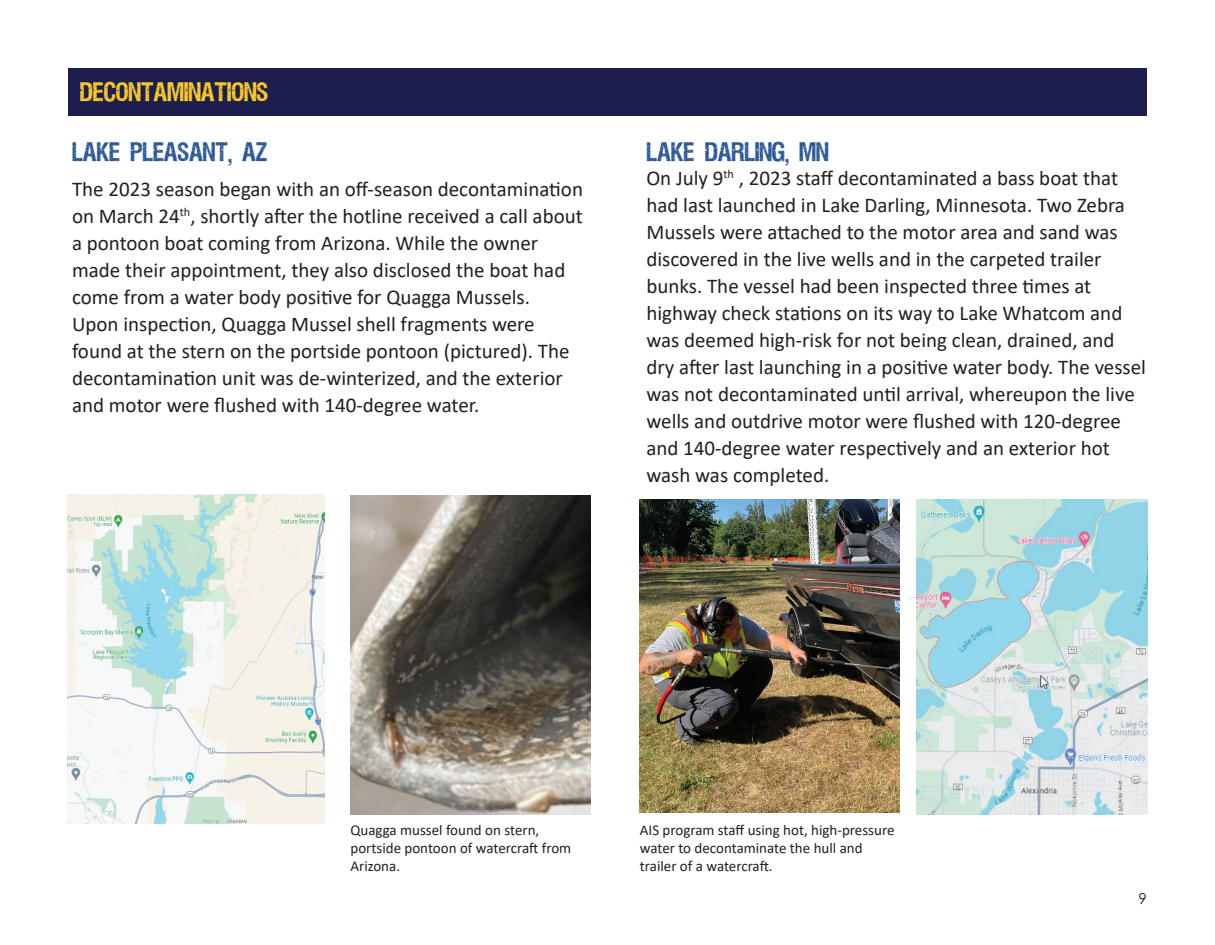
<style>
.page{position:relative;width:1215px;height:945px;background:#fff}
.page>*{position:absolute;margin:0;border:0;box-sizing:border-box;transform-origin:0 0}
.t1{font:21px/27px "Calibri";color:#231f20}
.t2{font:21px "VIPERNORA";color:#295597}
.t3{font:21px "VIPERNORA";color:#fecd2a}
.t4{font:15px/18px "Calibri";color:#231f20}
.t5{font:15px "Century Gothic";color:#231f20}
</style>
<div class="page">
<div style="left:68px;top:68px;width:1079px;height:47px;background:#1c1f4e"></div>
<img style="left:68px;top:495px;width:256px;height:329px">
<img style="left:350px;top:495px;width:240px;height:320px">
<img style="left:640px;top:500px;width:259px;height:313px">
<img style="left:916px;top:500px;width:232px;height:315px">
<p class="t3" style="left:80px;top:81px;width:190px">DECONTAMINATIONS</p>
<p class="t2" style="left:72px;top:141px;width:197px">LAKE PLEASANT, AZ</p>
<p class="t1" style="left:72px;top:175px;width:513px">The 2023 season began with an off-season decontamination on March 24<sup>th</sup>, shortly after the hotline received a call about a pontoon boat coming from Arizona. While the owner made their appointment, they also disclosed the boat had come from a water body positive for Quagga Mussels.<br>Upon inspection, Quagga Mussel shell fragments were found at the stern on the portside pontoon (pictured). The decontamination unit was de-winterized, and the exterior and motor were flushed with 140-degree water.</p>
<p class="t2" style="left:646px;top:141px;width:184px">LAKE DARLING, MN</p>
<p class="t1" style="left:646px;top:164px;width:501px">On July 9<sup>th</sup> , 2023 staff decontaminated a bass boat that had last launched in Lake Darling, Minnesota. Two Zebra Mussels were attached to the motor area and sand was discovered in the live wells and in the carpeted trailer bunks. The vessel had been inspected three times at highway check stations on its way to Lake Whatcom and was deemed high-risk for not being clean, drained, and dry after last launching in a positive water body. The vessel was not decontaminated until arrival, whereupon the live wells and outdrive motor were flushed with 120-degree and 140-degree water respectively and an exterior hot wash was completed.</p>
<p class="t4" style="left:350px;top:820px;width:222px">Quagga mussel found on stern, portside pontoon of watercraft from<br>Arizona.</p>
<p class="t4" style="left:640px;top:820px;width:256px">AIS program staff using hot, high-pressure water to decontaminate the hull and trailer of a watercraft.</p>
<p class="t5" style="left:1138px;top:888px;width:10px">9</p>
</div>
